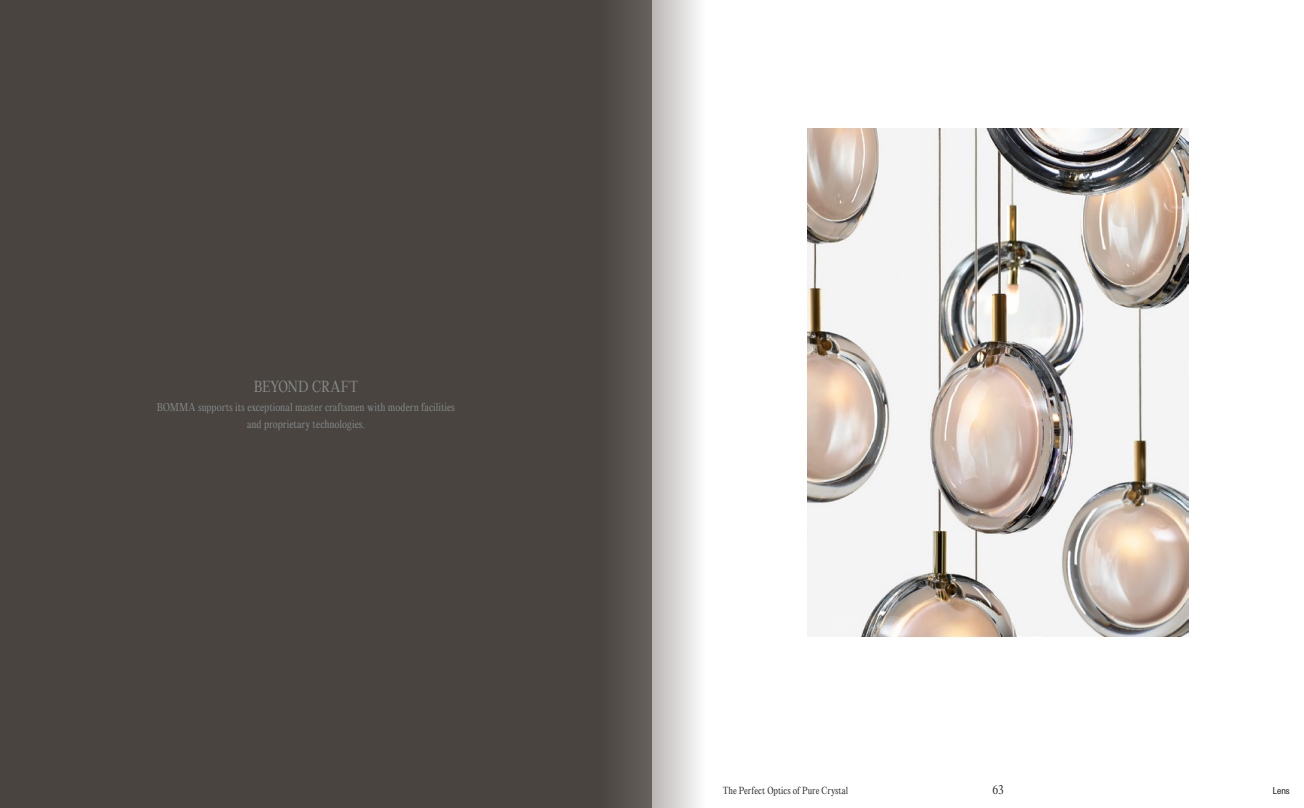
<style>
.page{position:relative;width:1304px;height:808px;background:#fff}
.page>*{position:absolute;margin:0;border:0;box-sizing:border-box;transform-origin:0 0}
.t1{font:300 14px "Editorial New";letter-spacing:-.005em;color:#888c8e}
.t2{font:11px "Founders Grotesk Cond";color:#1d1d1b}
.t3{font:300 11px "Editorial New";color:#1d1d1b}
.t4{font:300 10px/17px "Editorial New";color:#888c8e;text-align:center}
.t5{font:300 9px "Editorial New";color:#1d1d1b}
</style>
<div class="page">
<div style="left:0;top:0;width:652px;height:808px;background:#494440"></div>
<img style="left:808px;top:129px;width:380px;height:508px">
<div style="left:652px;top:0;width:58px;height:808px;background:linear-gradient(to right,#bab6b5,#fff)"></div>
<div style="left:594px;top:0;width:58px;height:808px;background:linear-gradient(to right,#46413d,#67605d)"></div>
<h1 class="t1" style="left:254px;top:376px;width:106px">BEYOND CRAFT</h1>
<p class="t4" style="left:157px;top:398px;width:300px">BOMMA supports its exceptional master craftsmen with modern facilities and proprietary technologies.</p>
<p class="t3" style="left:992px;top:782px;width:13px">63</p>
<p class="t5" style="left:723px;top:784px;width:127px">The Perfect Optics of Pure Crystal</p>
<p class="t2" style="left:1273px;top:784px;width:19px">Lens</p>
</div>
